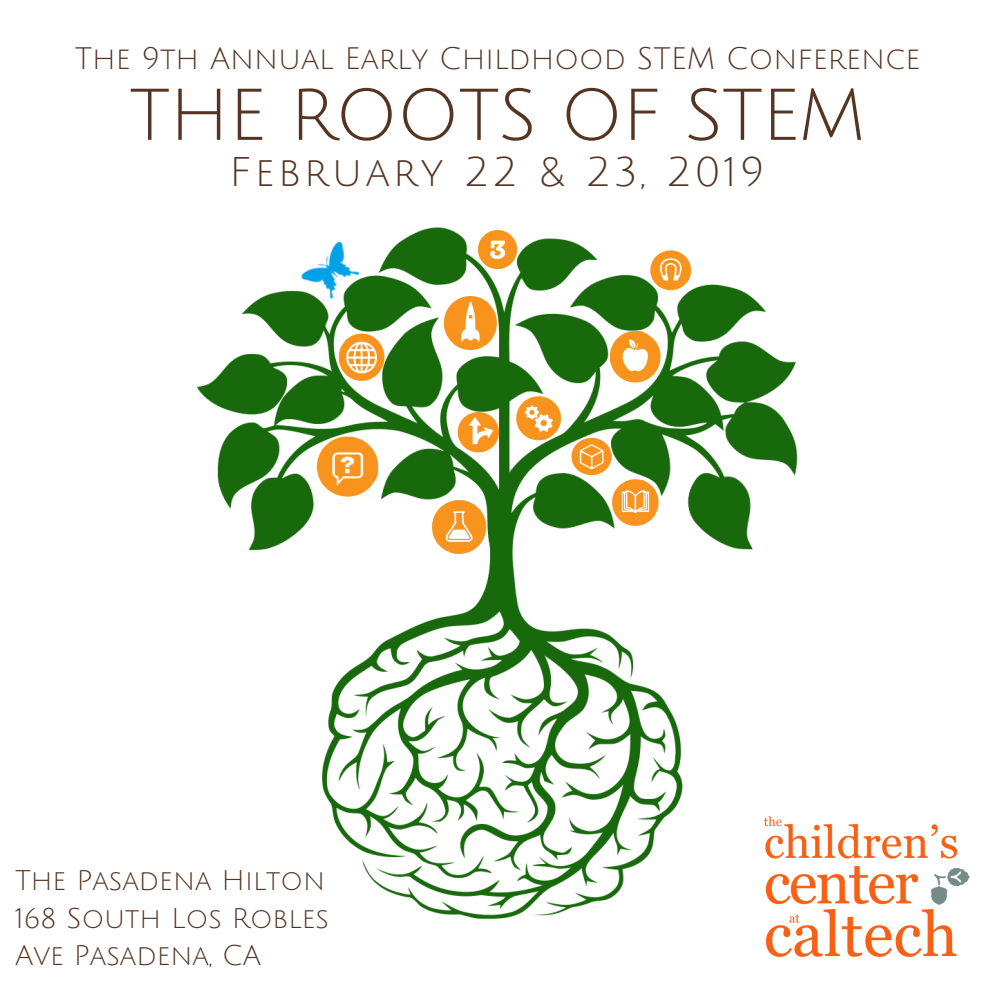
<style>
.page{position:relative;width:993px;height:993px;background:#fff}
.page>*{position:absolute;margin:0;border:0;box-sizing:border-box;transform-origin:0 0}
.t1{font:71.5px "Julius Sans One";letter-spacing:-.02em;color:#553522}
.t2{font:40.25px "Julius Sans One";letter-spacing:.08em;color:#553522}
.t3{font:30.25px "Julius Sans One";color:#553522}
.t4{font:27.75px/37.5px "Julius Sans One";color:#553522}
</style>
<div class="page">
<img style="left:766px;top:823px;width:204px;height:134px">
<img style="left:197px;top:227px;width:659px;height:707px">
<p class="t3" style="left:75px;top:43px;width:846px">The 9th Annual Early Childhood STEM Conference</p>
<h1 class="t1" style="left:129px;top:78px;width:737px">THE ROOTS OF STEM</h1>
<h2 class="t2" style="left:229px;top:151px;width:536px">February 22 &amp; 23, 2019</h2>
<p class="t4" style="left:15px;top:862px;width:315px">The Pasadena Hilton<br>168 South Los Robles<br>Ave Pasadena, CA</p>
</div>
